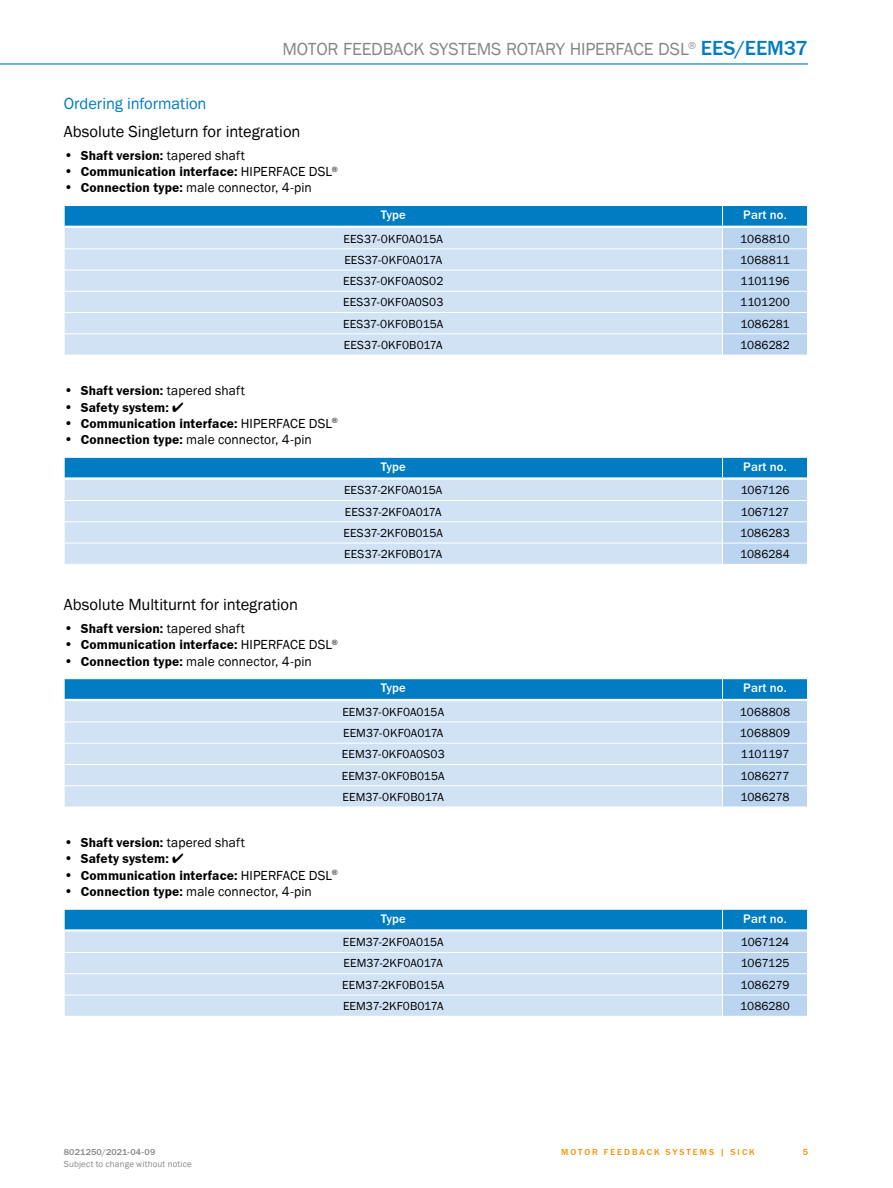
<style>
.page{position:relative;width:893px;height:1188px;background:#fff}
.page>*{position:absolute;margin:0;border:0;box-sizing:border-box;transform-origin:0 0}
.t1{font:18px "SICK Franklin";letter-spacing:-.01em;color:#878787}
.t2{font:16.5px "SICK Franklin";letter-spacing:-.005em;color:#000}
.t3{font:16.5px "SICK Franklin";letter-spacing:-.005em;color:#007cc2}
.t4{font:700 13.5px "SICK Franklin";letter-spacing:.01em;color:#000}
.t5{font:13.5px "SICK Franklin";letter-spacing:.005em;color:#000}
.t6{font:500 12.75px "SICK Franklin";letter-spacing:.01em;color:#fff}
.t7{font:12px "SICK Franklin";letter-spacing:.005em;color:#000}
.t8{font:9px "SICK Franklin";letter-spacing:.02em;color:#878787}
.t9{font:500 9px "SICK Franklin";letter-spacing:.22em;color:#f39200}
.t10{font:500 9px "SICK Franklin";letter-spacing:.02em;color:#878787}
.s1{font-weight:500;font-size:21px;color:#007cc2}
.s2{font-weight:400;font-size:14.25px}
.s3{font-weight:400}
.s4{font-size:14.25px}
.s5{font-weight:700}
</style>
<div class="page">
<hr style="left:0;top:63px;width:808px;height:2px;background:#007cc2">
<svg style="left:64px;top:206px;width:744px;height:149px;background:#b6d4ee"></svg>
<svg style="left:64px;top:457px;width:744px;height:107px;background:#accfeb"></svg>
<svg style="left:64px;top:679px;width:744px;height:128px;background:#b2d2ed"></svg>
<svg style="left:64px;top:909px;width:744px;height:107px;background:#accfeb"></svg>
<h1 class="t1" style="left:282px;top:38px;width:527px">MOTOR FEEDBACK SYSTEMS ROTARY HIPERFACE DSL<sup>®</sup> <span class="s1">EES/EEM37</span></h1>
<h2 class="t3" style="left:64px;top:93px;width:144px">Ordering information</h2>
<h2 class="t2" style="left:64px;top:121px;width:238px">Absolute Singleturn for integration</h2>
<p class="t4" style="left:64px;top:147px;width:183px"><span class="s2">•</span> Shaft version: <span class="s3">tapered shaft</span></p>
<p class="t4" style="left:64px;top:163px;width:276px"><span class="s2">•</span> Communication interface: <span class="s3">HIPERFACE DSL</span><sup>®</sup></p>
<p class="t5" style="left:64px;top:179px;width:249px"><span class="s4">•</span> <span class="s5">Connection type:</span> male connector, 4-pin</p>
<p class="t6" style="left:381px;top:207px;width:27px">Type</p>
<p class="t6" style="left:743px;top:207px;width:45px">Part no.</p>
<p class="t7" style="left:344px;top:231px;width:101px">EES37-0KF0A015A</p>
<p class="t7" style="left:740px;top:231px;width:51px">1068810</p>
<p class="t7" style="left:344px;top:252px;width:99px">EES37-0KF0A017A</p>
<p class="t7" style="left:740px;top:252px;width:51px">1068811</p>
<p class="t7" style="left:343px;top:274px;width:102px">EES37-0KF0A0S02</p>
<p class="t7" style="left:740px;top:274px;width:51px">1101196</p>
<p class="t7" style="left:343px;top:295px;width:102px">EES37-0KF0A0S03</p>
<p class="t7" style="left:740px;top:295px;width:51px">1101200</p>
<p class="t7" style="left:343px;top:316px;width:102px">EES37-0KF0B015A</p>
<p class="t7" style="left:740px;top:316px;width:51px">1086281</p>
<p class="t7" style="left:344px;top:337px;width:100px">EES37-0KF0B017A</p>
<p class="t7" style="left:740px;top:337px;width:51px">1086282</p>
<p class="t4" style="left:64px;top:383px;width:183px"><span class="s2">•</span> Shaft version: <span class="s3">tapered shaft</span></p>
<p class="t4" style="left:64px;top:399px;width:121px"><span class="s2">•</span> Safety system: ●</p>
<p class="t4" style="left:64px;top:415px;width:276px"><span class="s2">•</span> Communication interface: <span class="s3">HIPERFACE DSL</span><sup>®</sup></p>
<p class="t5" style="left:64px;top:431px;width:249px"><span class="s4">•</span> <span class="s5">Connection type:</span> male connector, 4-pin</p>
<p class="t6" style="left:381px;top:459px;width:27px">Type</p>
<p class="t6" style="left:743px;top:459px;width:45px">Part no.</p>
<p class="t7" style="left:344px;top:483px;width:100px">EES37-2KF0A015A</p>
<p class="t7" style="left:741px;top:483px;width:50px">1067126</p>
<p class="t7" style="left:345px;top:504px;width:99px">EES37-2KF0A017A</p>
<p class="t7" style="left:741px;top:504px;width:50px">1067127</p>
<p class="t7" style="left:344px;top:525px;width:101px">EES37-2KF0B015A</p>
<p class="t7" style="left:740px;top:525px;width:51px">1086283</p>
<p class="t7" style="left:344px;top:547px;width:100px">EES37-2KF0B017A</p>
<p class="t7" style="left:740px;top:547px;width:51px">1086284</p>
<h2 class="t2" style="left:64px;top:595px;width:236px">Absolute Multiturnt for integration</h2>
<p class="t4" style="left:64px;top:620px;width:183px"><span class="s2">•</span> Shaft version: <span class="s3">tapered shaft</span></p>
<p class="t4" style="left:64px;top:637px;width:276px"><span class="s2">•</span> Communication interface: <span class="s3">HIPERFACE DSL</span><sup>®</sup></p>
<p class="t5" style="left:64px;top:653px;width:249px"><span class="s4">•</span> <span class="s5">Connection type:</span> male connector, 4-pin</p>
<p class="t6" style="left:381px;top:680px;width:27px">Type</p>
<p class="t6" style="left:743px;top:680px;width:45px">Part no.</p>
<p class="t7" style="left:342px;top:704px;width:103px">EEM37-0KF0A015A</p>
<p class="t7" style="left:740px;top:704px;width:52px">1068808</p>
<p class="t7" style="left:343px;top:726px;width:102px">EEM37-0KF0A017A</p>
<p class="t7" style="left:740px;top:726px;width:52px">1068809</p>
<p class="t7" style="left:342px;top:747px;width:104px">EEM37-0KF0A0S03</p>
<p class="t7" style="left:741px;top:747px;width:50px">1101197</p>
<p class="t7" style="left:342px;top:768px;width:105px">EEM37-0KF0B015A</p>
<p class="t7" style="left:740px;top:768px;width:51px">1086277</p>
<p class="t7" style="left:343px;top:789px;width:103px">EEM37-0KF0B017A</p>
<p class="t7" style="left:740px;top:789px;width:50px">1086278</p>
<p class="t4" style="left:64px;top:834px;width:183px"><span class="s2">•</span> Shaft version: <span class="s3">tapered shaft</span></p>
<p class="t4" style="left:64px;top:851px;width:121px"><span class="s2">•</span> Safety system: ●</p>
<p class="t4" style="left:64px;top:867px;width:276px"><span class="s2">•</span> Communication interface: <span class="s3">HIPERFACE DSL</span><sup>®</sup></p>
<p class="t5" style="left:64px;top:883px;width:249px"><span class="s4">•</span> <span class="s5">Connection type:</span> male connector, 4-pin</p>
<p class="t6" style="left:381px;top:911px;width:27px">Type</p>
<p class="t6" style="left:743px;top:911px;width:45px">Part no.</p>
<p class="t7" style="left:343px;top:935px;width:103px">EEM37-2KF0A015A</p>
<p class="t7" style="left:741px;top:935px;width:50px">1067124</p>
<p class="t7" style="left:344px;top:956px;width:101px">EEM37-2KF0A017A</p>
<p class="t7" style="left:741px;top:956px;width:50px">1067125</p>
<p class="t7" style="left:342px;top:977px;width:104px">EEM37-2KF0B015A</p>
<p class="t7" style="left:740px;top:977px;width:51px">1086279</p>
<p class="t7" style="left:343px;top:999px;width:102px">EEM37-2KF0B017A</p>
<p class="t7" style="left:740px;top:999px;width:51px">1086280</p>
<p class="t10" style="left:64px;top:1146px;width:93px">8021250/2021-04-09</p>
<p class="t9" style="left:561px;top:1146px;width:188px">Motor feedback system s | SICK</p>
<p class="t8" style="left:64px;top:1159px;width:130px">Subject to change without notice</p>
<p class="t9" style="left:803px;top:1146px;width:7px">5</p>
</div>
